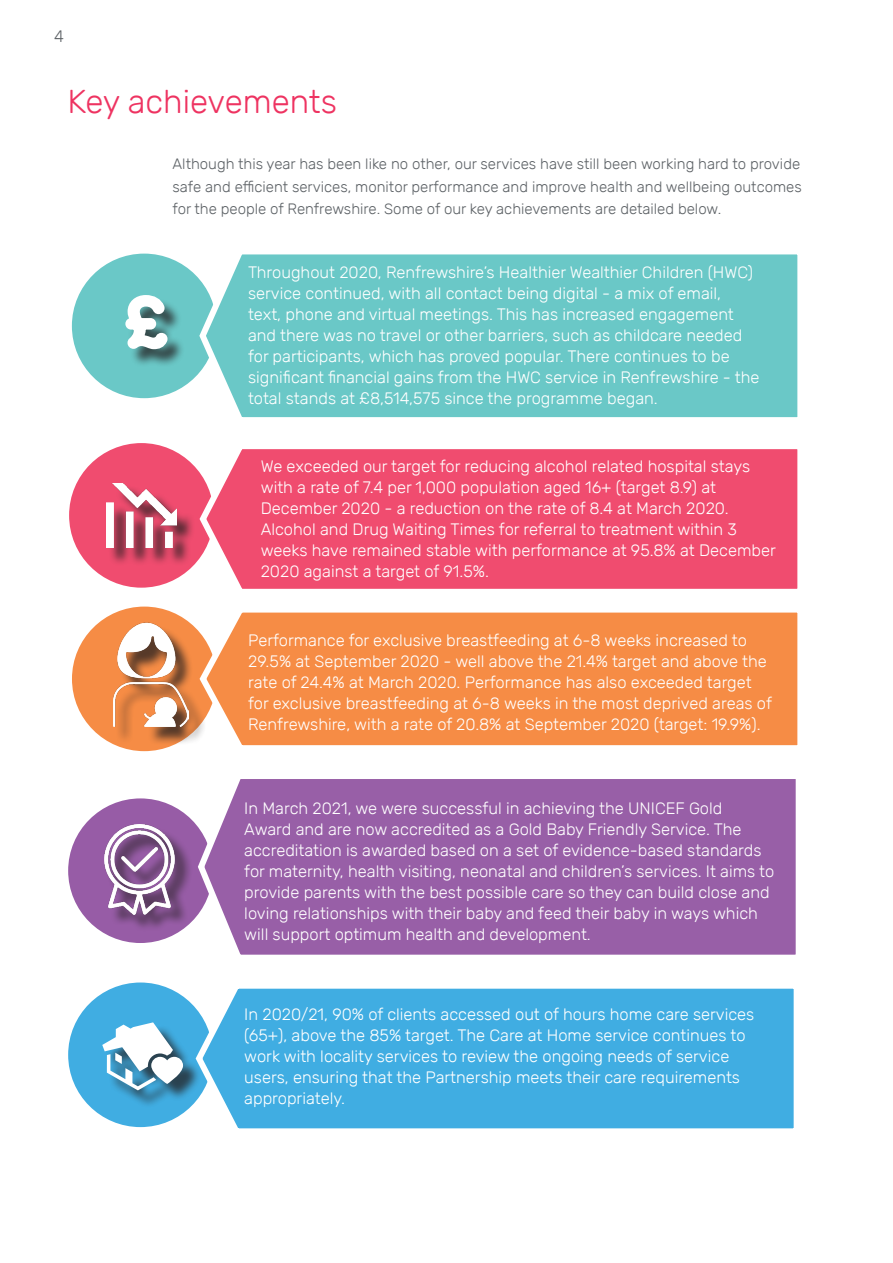
<style>
.page{position:relative;width:893px;height:1263px;background:#fff}
.page>*{position:absolute;margin:0;border:0;box-sizing:border-box;transform-origin:0 0}
.t1{font:700 70.8px "Bariol";color:#fff}
.t2{font:300 33px "Rubik";color:#ee3361}
.t3{font:300 16.5px/21px "Rubik";color:#fff}
.t4{font:300 16.5px "Rubik";color:#5d6266}
.t5{font:300 15px/22.5px "Rubik";color:#5d6266;text-align:justify}
</style>
<div class="page">
<div style="left:68px;top:798px;width:145px;height:145px;background:#975ca6;border-radius:50%"></div>
<div style="left:69px;top:443px;width:145px;height:145px;background:#f04c6f;border-radius:50%"></div>
<div style="left:72px;top:607px;width:145px;height:144px;background:#f68c45;border-radius:50%"></div>
<div style="left:68px;top:982px;width:145px;height:145px;background:#40ade2;border-radius:50%"></div>
<div style="left:196px;top:449px;width:602px;height:140px;background:#f04c6f"></div>
<div style="left:195px;top:779px;width:601px;height:176px;background:#985fa7"></div>
<div style="left:207px;top:612px;width:591px;height:134px;background:#f68c45"></div>
<div style="left:192px;top:988px;width:602px;height:141px;background:#40ade2"></div>
<div style="left:108px;top:486px;width:87px;height:80px;background:#231f20;opacity:.75"></div>
<img style="left:106px;top:483px;width:71px;height:64px">
<div style="left:72px;top:254px;width:144px;height:144px;background:#6ac8c7;border-radius:50%"></div>
<div style="left:196px;top:254px;width:602px;height:164px;background:#6ac8c7"></div>
<div style="left:128px;top:298px;width:58px;height:69px;background:#231f20;opacity:.75"></div>
<svg style="left:125px;top:295px;width:45px;height:65px"></svg>
<div style="left:106px;top:1025px;width:95px;height:83px;background:#231f20;opacity:.75"></div>
<svg style="left:102px;top:1022px;width:81px;height:68px"></svg>
<div style="left:107px;top:826px;width:86px;height:106px;background:#231f20;opacity:.75"></div>
<img style="left:104px;top:824px;width:71px;height:90px">
<div style="left:116px;top:626px;width:91px;height:119px;background:#231f20;opacity:.75"></div>
<img style="left:113px;top:623px;width:75px;height:104px">
<p class="t4" style="left:54px;top:27px;width:11px">4</p>
<h2 class="t2" style="left:67px;top:84px;width:271px">Key achievements</h2>
<p class="t5" style="left:173px;top:153px;width:631px">Although this year has been like no other, our services have still been working hard to provide safe and efficient services, monitor performance and improve health and wellbeing outcomes for the people of Renfrewshire. Some of our key achievements are detailed below.</p>
<h1 class="t1" style="left:126px;top:274px;width:43px">£</h1>
<p class="t3" style="left:248px;top:262px;width:513px">Throughout 2020, Renfrewshire’s Healthier Wealthier Children (HWC) service continued, with all contact being digital - a mix of email,<br>text, phone and virtual meetings. This has increased engagement and there was no travel or other barriers, such as childcare needed for participants, which has proved popular. There continues to be significant financial gains from the HWC service in Renfrewshire - the total stands at £8,514,575 since the programme began.</p>
<p class="t3" style="left:261px;top:456px;width:517px">We exceeded our target for reducing alcohol related hospital stays with a rate of 7.4 per 1,000 population aged 16+ (target 8.9) at December 2020 - a reduction on the rate of 8.4 at March 2020.<br>Alcohol and Drug Waiting Times for referral to treatment within 3 weeks have remained stable with performance at 95.8% at December 2020 against a target of 91.5%.</p>
<p class="t3" style="left:248px;top:629px;width:525px">Performance for exclusive breastfeeding at 6-8 weeks increased to 29.5% at September 2020 - well above the 21.4% target and above the rate of 24.4% at March 2020. Performance has also exceeded target for exclusive breastfeeding at 6-8 weeks in the most deprived areas of Renfrewshire, with a rate of 20.8% at September 2020 (target: 19.9%).</p>
<p class="t3" style="left:244px;top:798px;width:532px">In March 2021, we were successful in achieving the UNICEF Gold<br>Award and are now accredited as a Gold Baby Friendly Service. The accreditation is awarded based on a set of evidence-based standards for maternity, health visiting, neonatal and children’s services. It aims to provide parents with the best possible care so they can build close and loving relationships with their baby and feed their baby in ways which will support optimum health and development.</p>
<p class="t3" style="left:244px;top:1004px;width:512px">In 2020/21, 90% of clients accessed out of hours home care services (65+), above the 85% target. The Care at Home service continues to work with locality services to review the ongoing needs of service users, ensuring that the Partnership meets their care requirements appropriately.</p>
</div>
